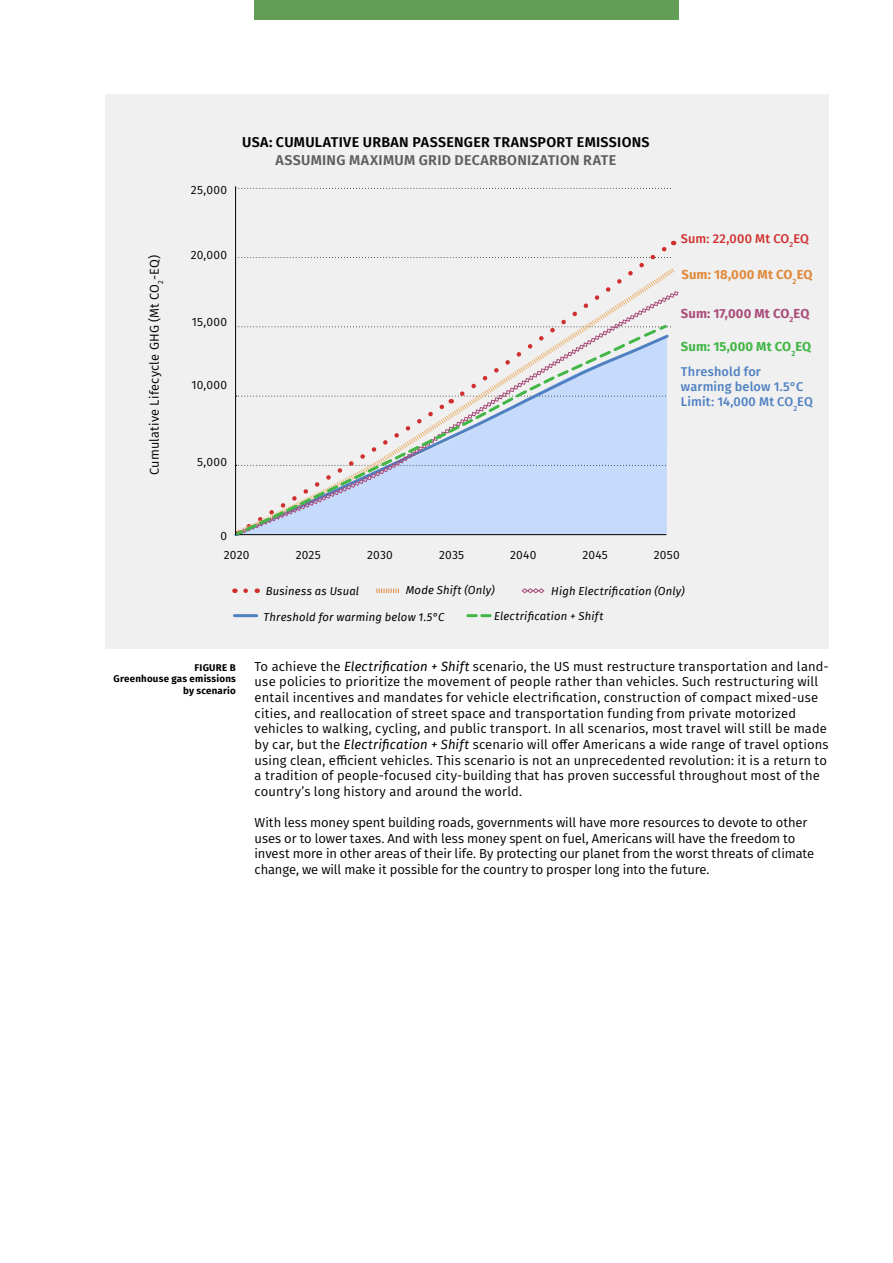
<style>
.page{position:relative;width:893px;height:1263px;background:#fff}
.page>*{position:absolute;margin:0;border:0;box-sizing:border-box;transform-origin:0 0}
.t1{font:600 14.25px "Fira Sans";letter-spacing:.02em;color:#000}
.t2{font:600 14.25px "Fira Sans";letter-spacing:.02em;color:#5e5e5f}
.t3{font:13.05px/15.6px "Fira Sans";letter-spacing:.01em;color:#000}
.t4{font:13.05px/15.6px "Fira Sans";letter-spacing:-.01em;color:#000}
.t5{font:700 13.05px "Fira Sans";letter-spacing:.01em;color:#e08a3d}
.t6{font:700 13.05px "Fira Sans";letter-spacing:.01em;color:#a94e7a}
.t7{font:700 13.05px "Fira Sans";letter-spacing:.01em;color:#42b647}
.t8{font:500 12.75px/15px "Fira Sans";letter-spacing:.01em;color:#4e80c2}
.t9{font:12.75px "Fira Sans";letter-spacing:.01em;color:#000}
.t10{font:500 12.75px "Fira Sans";letter-spacing:.015em;color:#cf2f2f}
.t11{font:12px "Fira Sans";letter-spacing:.02em;color:#000}
.t12{font:italic 11.25px "Fira Sans";letter-spacing:.02em;color:#000}
.t13{font:700 9.75px/11.7px "Fira Sans";letter-spacing:.02em;color:#000;text-align:right}
.s1{font-style:italic}
</style>
<div class="page">
<div style="left:255px;top:0;width:424px;height:19px;background:#639e57"></div>
<div style="left:106px;top:94px;width:723px;height:555px;background:#f0f0f0"></div>
<svg style="left:236px;top:188px;width:435px;height:1px"></svg>
<hr style="left:235px;top:186px;width:1px;height:349px;background:#000">
<svg style="left:236px;top:241px;width:442px;height:96px"></svg>
<svg style="left:234px;top:323px;width:434px;height:214px"></svg>
<svg style="left:376px;top:588px;width:23px;height:5px"></svg>
<svg style="left:522px;top:588px;width:22px;height:5px"></svg>
<hr style="left:234px;top:614px;width:23px;height:3px;background:#4e80c2">
<svg style="left:468px;top:614px;width:22px;height:3px"></svg>
<p class="t9" style="left:145px;top:475px;width:221px;rotate:-90deg">Cumulative Lifecycle GHG (Mt CO<sub>2</sub>-EQ)</p>
<p class="t11" style="left:191px;top:180px;width:38px">25,000</p>
<p class="t1" style="left:242px;top:130px;width:409px">USA: CUMULATIVE URBAN PASSENGER TRANSPORT EMISSIONS</p>
<p class="t2" style="left:276px;top:149px;width:342px">ASSUMING MAXIMUM GRID DECARBONIZATION RATE</p>
<p class="t11" style="left:191px;top:246px;width:38px">20,000</p>
<p class="t11" style="left:192px;top:313px;width:37px">15,000</p>
<p class="t11" style="left:191px;top:376px;width:37px">10,000</p>
<p class="t11" style="left:197px;top:453px;width:31px">5,000</p>
<p class="t11" style="left:220px;top:526px;width:8px">0</p>
<p class="t10" style="left:681px;top:228px;width:129px">Sum: 22,000 Mt CO<sub>2</sub>EQ</p>
<p class="t5" style="left:681px;top:264px;width:133px">Sum: 18,000 Mt CO<sub>2</sub>EQ</p>
<p class="t6" style="left:681px;top:302px;width:130px">Sum: 17,000 Mt CO<sub>2</sub>EQ</p>
<p class="t7" style="left:681px;top:336px;width:132px">Sum: 15,000 Mt CO<sub>2</sub>EQ</p>
<p class="t8" style="left:681px;top:364px;width:133px">Threshold for warming below 1.5°C<br>Limit: 14,000 Mt CO<sub>2</sub>EQ</p>
<p class="t11" style="left:224px;top:546px;width:27px">2020</p>
<p class="t11" style="left:296px;top:546px;width:27px">2025</p>
<p class="t11" style="left:367px;top:546px;width:27px">2030</p>
<p class="t11" style="left:439px;top:546px;width:27px">2035</p>
<p class="t11" style="left:510px;top:546px;width:28px">2040</p>
<p class="t11" style="left:582px;top:546px;width:27px">2045</p>
<p class="t11" style="left:654px;top:546px;width:27px">2050</p>
<p class="t12" style="left:406px;top:582px;width:91px">Mode Shift (Only)</p>
<p class="t12" style="left:266px;top:583px;width:95px">Business as Usual</p>
<p class="t12" style="left:551px;top:583px;width:135px">High Electrification (Only)</p>
<p class="t12" style="left:264px;top:609px;width:182px">Threshold for warming below 1.5°C</p>
<p class="t12" style="left:494px;top:608px;width:111px">Electrification + Shift</p>
<p class="t13" style="left:114px;top:661px;width:124px">FIGURE B<br>Greenhouse gas emissions by scenario</p>
<p class="t3" style="left:255px;top:658px;width:576px">To achieve the <span class="s1">Electrification + Shift</span> scenario, the US must restructure transportation and land&shy;use policies to prioritize the movement of people rather than vehicles. Such restructuring will entail incentives and mandates for vehicle electrification, construction of compact mixed-use cities, and reallocation of street space and transportation funding from private motorized vehicles to walking, cycling, and public transport. In all scenarios, most travel will still be made by car, but the <span class="s1">Electrification + Shift</span> scenario will offer Americans a wide range of travel options using clean, efficient vehicles. This scenario is not an unprecedented revolution: it is a return to a tradition of people-focused city-building that has proven successful throughout most of the country’s long history and around the world.</p>
<p class="t4" style="left:255px;top:814px;width:561px">With less money spent building roads, governments will have more resources to devote to other uses or to lower taxes. And with less money spent on fuel, Americans will have the freedom to invest more in other areas of their life. By protecting our planet from the worst threats of climate change, we will make it possible for the country to prosper long into the future.</p>
</div>
